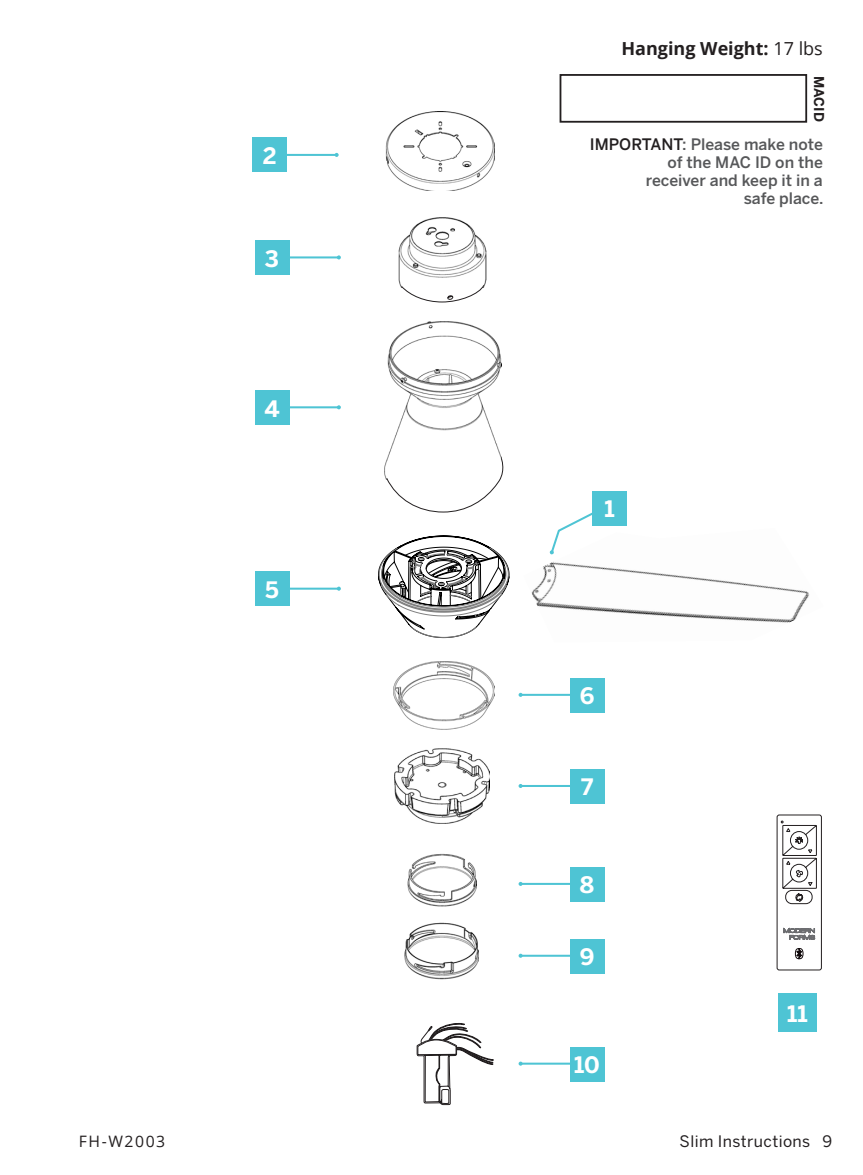
<style>
.page{position:relative;width:863px;height:1175px;background:#fff}
.page>*{position:absolute;margin:0;border:0;box-sizing:border-box;transform-origin:0 0}
.t1{font:700 22.5px "Benton Sans";color:#fff}
.t2{font:700 18px "Open Sans";color:#231f20}
.body{font:500 15.75px/18px "Benton Sans";color:#57585a;text-align:right}
.t3{font:15.75px "Benton Sans";letter-spacing:.025em;color:#231f20}
.t4{font:15.75px "Open Sans";letter-spacing:.1em;color:#231f20}
.t5{font:700 13.5px "Benton Sans";color:#231f20}
.s1{font-weight:400}
.s2{color:#231f20}
</style>
<div class="page">
<div style="left:778px;top:993px;width:38px;height:38px;background:#4ec4d4"></div>
<div style="left:255px;top:240px;width:34px;height:35px;background:#4ec4d4"></div>
<hr style="left:286px;top:256px;width:53px;height:2px;background:#4ec4d4">
<svg style="left:337px;top:255px;width:4px;height:4px"></svg>
<div style="left:569px;top:769px;width:35px;height:34px;background:#4ec4d4"></div>
<hr style="left:520px;top:785px;width:53px;height:2px;background:#4ec4d4">
<div style="left:569px;top:678px;width:35px;height:34px;background:#4ec4d4"></div>
<hr style="left:520px;top:694px;width:53px;height:2px;background:#4ec4d4">
<div style="left:569px;top:867px;width:35px;height:34px;background:#4ec4d4"></div>
<hr style="left:520px;top:883px;width:53px;height:2px;background:#4ec4d4">
<div style="left:569px;top:938px;width:35px;height:35px;background:#4ec4d4"></div>
<hr style="left:520px;top:954px;width:53px;height:2px;background:#4ec4d4">
<div style="left:569px;top:1046px;width:35px;height:35px;background:#4ec4d4"></div>
<hr style="left:520px;top:1062px;width:53px;height:2px;background:#4ec4d4">
<div style="left:255px;top:390px;width:34px;height:35px;background:#4ec4d4"></div>
<hr style="left:286px;top:406px;width:53px;height:2px;background:#4ec4d4">
<div style="left:255px;top:571px;width:34px;height:35px;background:#4ec4d4"></div>
<hr style="left:286px;top:587px;width:53px;height:2px;background:#4ec4d4">
<div style="left:252px;top:137px;width:35px;height:35px;background:#4ec4d4"></div>
<hr style="left:284px;top:154px;width:52px;height:2px;background:#4ec4d4">
<svg style="left:334px;top:153px;width:5px;height:4px"></svg>
<svg style="left:416px;top:1023px;width:78px;height:82px"></svg>
<img style="left:386px;top:112px;width:108px;height:79px">
<img style="left:398px;top:217px;width:89px;height:70px">
<svg style="left:401px;top:285px;width:83px;height:17px"></svg>
<img style="left:384px;top:321px;width:118px;height:158px">
<svg style="left:386px;top:458px;width:118px;height:54px"></svg>
<div style="left:592px;top:491px;width:35px;height:35px;background:#4ec4d4"></div>
<svg style="left:562px;top:512px;width:30px;height:16px"></svg>
<img style="left:394px;top:661px;width:101px;height:68px">
<img style="left:394px;top:748px;width:95px;height:75px">
<img style="left:407px;top:853px;width:70px;height:53px">
<img style="left:404px;top:922px;width:74px;height:58px">
<img style="left:531px;top:528px;width:279px;height:95px">
<div style="left:559px;top:74px;width:248px;height:49px;border:2px solid #231f20"></div>
<svg style="left:776px;top:814px;width:46px;height:156px"></svg>
<svg style="left:378px;top:535px;width:131px;height:103px"></svg>
<p class="t1" style="left:263px;top:142px;width:15px">2</p>
<p class="t1" style="left:265px;top:245px;width:16px">3</p>
<p class="t1" style="left:264px;top:394px;width:17px">4</p>
<p class="t1" style="left:265px;top:576px;width:15px">5</p>
<p class="t2" style="left:621px;top:35px;width:203px">Hanging Weight: <span class="s1">17 lbs</span></p>
<p class="t5" style="left:827px;top:76px;width:47px;rotate:90deg">MAC ID</p>
<p class="body" style="left:590px;top:135px;width:235px"><span class="s2">IMPORTANT</span>: Please make note of the MAC ID on the<br>receiver and keep it in a<br>safe place.</p>
<p class="t1" style="left:604px;top:495px;width:12px">1</p>
<p class="t1" style="left:579px;top:681px;width:16px">6</p>
<p class="t1" style="left:581px;top:773px;width:14px">7</p>
<p class="t1" style="left:580px;top:870px;width:16px">8</p>
<p class="t1" style="left:579px;top:942px;width:16px">9</p>
<p class="t1" style="left:574px;top:1050px;width:27px">10</p>
<p class="t1" style="left:787px;top:999px;width:22px">11</p>
<p class="t4" style="left:79px;top:1130px;width:88px">FH-W2003</p>
<p class="t3" style="left:679px;top:1131px;width:154px">Slim Instructions 9</p>
</div>
